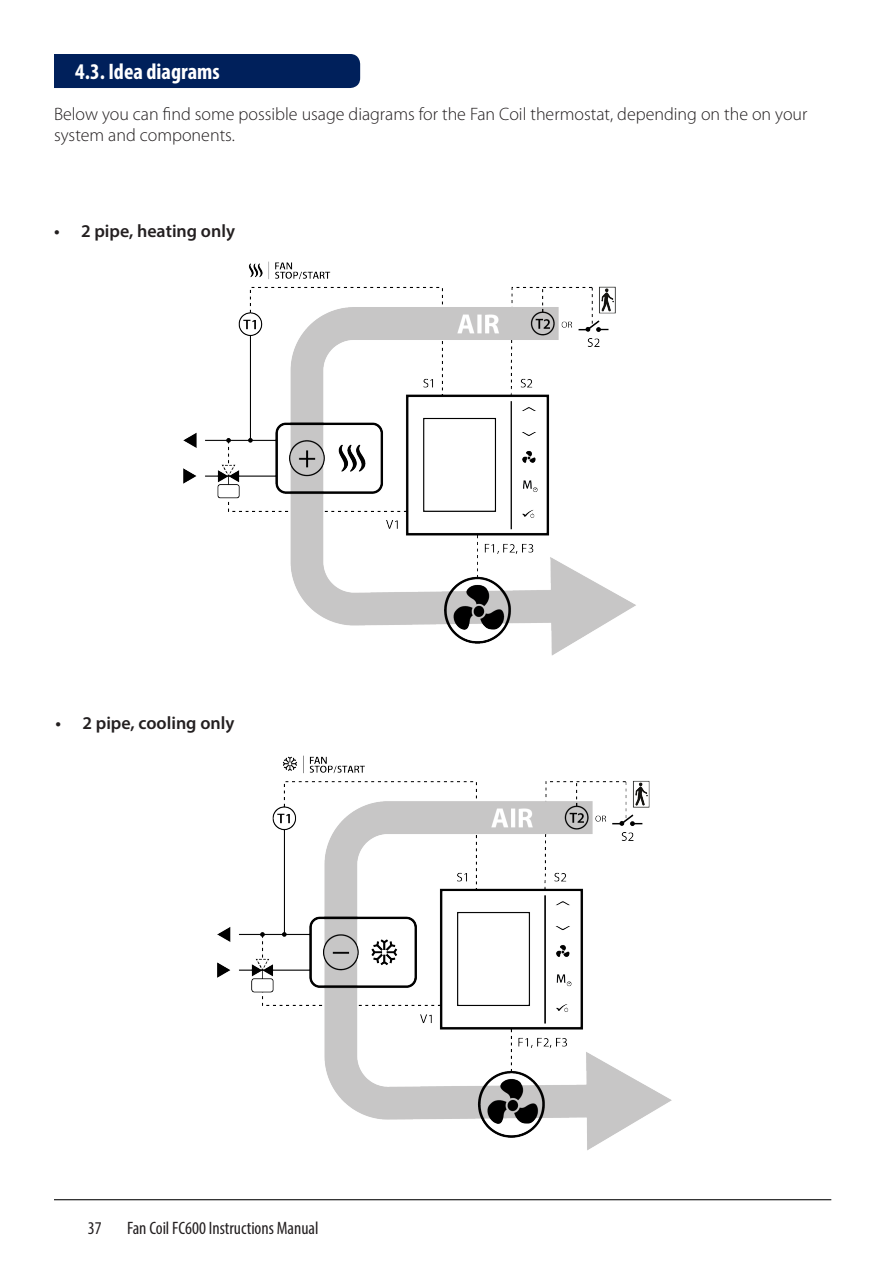
<style>
.page{position:relative;width:893px;height:1263px;background:#fff}
.page>*{position:absolute;margin:0;border:0;box-sizing:border-box;transform-origin:0 0}
.subchapter{font:700 condensed 22.5px "Myriad Pro";color:#fff}
.Text{font:300 18px/21.6px "Myriad Pro";color:#231f20}
.t1{font:600 18px "Myriad Pro";color:#231f20}
.t2{font:condensed 18px "Myriad Pro";color:#231f20}
</style>
<div class="page">
<hr style="left:54px;top:1199px;width:777px;height:1px;background:#000">
<img style="left:183px;top:261px;width:453px;height:395px">
<img style="left:217px;top:755px;width:455px;height:396px">
<div style="left:54px;top:54px;width:306px;height:34px;background:#00205b"></div>
<p class="subchapter" style="left:75px;top:58px;width:146px">4.3. Idea diagrams</p>
<p class="Text" style="left:54px;top:103px;width:755px">Below you can find some possible usage diagrams for the Fan Coil thermostat, depending on the on your system and components.</p>
<p class="t1" style="left:54px;top:219px;width:183px">• 2 pipe, heating only</p>
<p class="t1" style="left:55px;top:711px;width:180px">• 2 pipe, cooling only</p>
<p class="t2" style="left:88px;top:1217px;width:15px">37</p>
<p class="t2" style="left:127px;top:1217px;width:193px">Fan Coil FC600 Instructions Manual</p>
</div>
